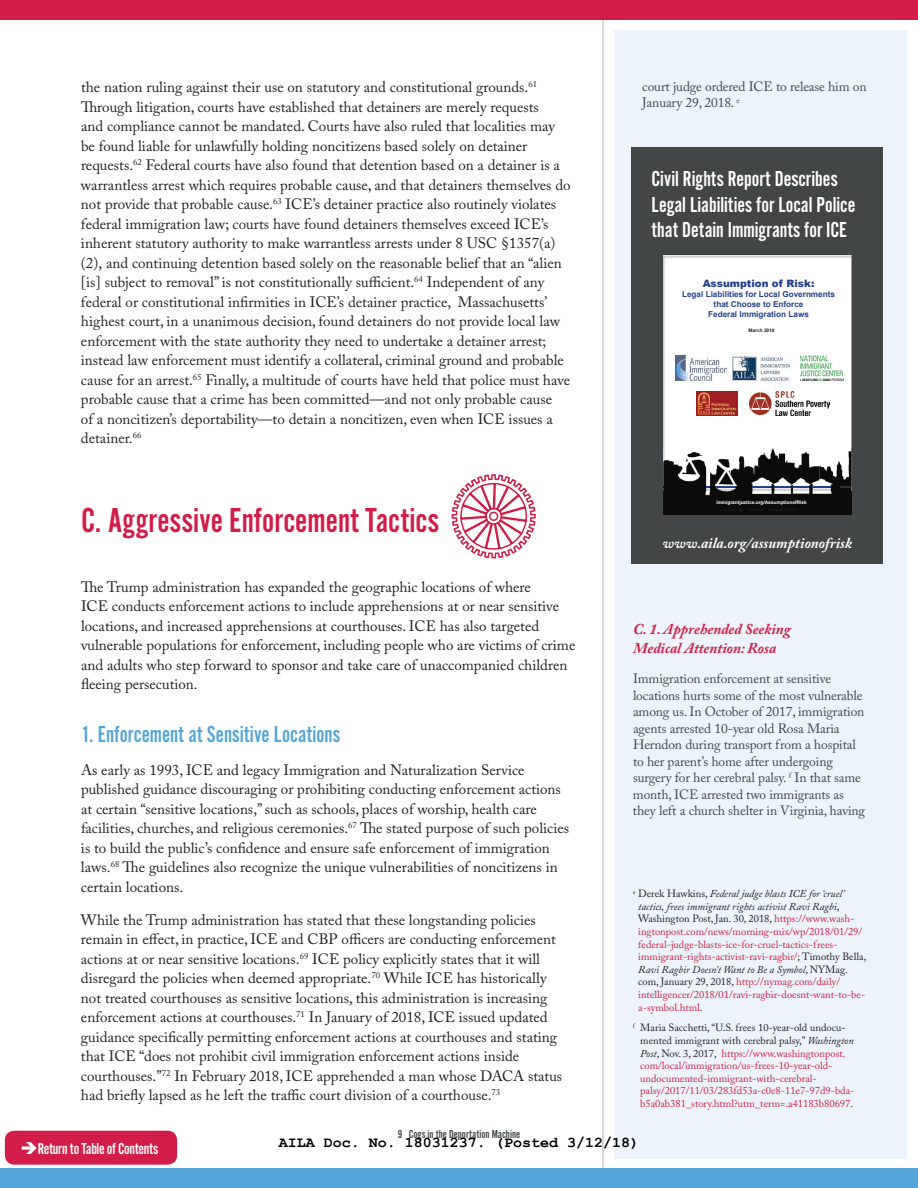
<style>
.page{position:relative;width:918px;height:1188px;background:#fff}
.page>*{position:absolute;margin:0;border:0;box-sizing:border-box;transform-origin:0 0}
.t1{font:36px "Alternate Got No 2 D";letter-spacing:.005em;color:#d31d49}
.t2{font:24px "Alternate Got No 2 D";color:#54a4da}
.t3{font:22.5px/25.5px "Alternate Got No 2 D";color:#fff}
.t4{font:16.5px "Alternate Got No 2 D";letter-spacing:-.02em;color:#fff}
.t5{font:15px/19.5px "Adobe Caslon Pro";color:#231f20}
.t6{font:italic 700 15px/19.5px "Adobe Caslon Pro";color:#d31d49}
.t7{font:700 15px "Courier New";color:#000}
.t8{font:italic 700 15px "Adobe Caslon Pro";color:#fff}
.t9{font:13.5px/16.5px "Adobe Caslon Pro";letter-spacing:-.01em;color:#434646}
.t10{font:12px "Alternate Got No 2 D";color:#434646}
.t11{font:10.5px/12.6px "Adobe Caslon Pro";color:#d31d49}
.t12{font:900 10.2px "Arial";color:#24418e}
.t13{font:700 8.1px/9.8px "Arial";color:#24418e;text-align:center}
.t14{font:700 4.8px "Arial";color:#fff}
.t15{font:700 4.8px "Arial";color:#231f20}
.s1{color:#231f20}
.s2{font-style:italic;color:#231f20}
</style>
<div class="page">
<div style="left:614px;top:30px;width:293px;height:1128px;background:#ecf3fa"></div>
<hr style="left:603px;top:0;width:1px;height:1188px;background:#b3b3b3">
<div style="left:0;top:0;width:918px;height:19px;background:#d31d49"></div>
<div style="left:0;top:1169px;width:918px;height:19px;background:#54a4da"></div>
<div style="left:5px;top:1131px;width:172px;height:34px;background:#d31d49;border-radius:10px"></div>
<svg style="left:451px;top:474px;width:85px;height:85px"></svg>
<div style="left:632px;top:147px;width:251px;height:417px;background:#434646"></div>
<img style="left:663px;top:487px;width:189px;height:28px">
<svg style="left:663px;top:255px;width:189px;height:232px;background:#e4e5e5"></svg>
<svg style="left:851px;top:492px;width:1px;height:23px"></svg>
<img style="left:840px;top:448px;width:12px;height:39px">
<img style="left:673px;top:487px;width:167px;height:1px">
<img style="left:676px;top:356px;width:50px;height:24px">
<img style="left:733px;top:356px;width:57px;height:24px">
<img style="left:800px;top:356px;width:43px;height:24px">
<img style="left:697px;top:391px;width:40px;height:25px">
<img style="left:749px;top:391px;width:80px;height:25px">
<p class="t5" style="left:81px;top:77px;width:491px">the nation ruling against their use on statutory and constitutional grounds.<sup>61<br></sup>Through litigation, courts have established that detainers are merely requests<br>and compliance cannot be mandated. Courts have also ruled that localities may be found liable for unlawfully holding noncitizens based solely on detainer requests.<sup>62</sup> Federal courts have also found that detention based on a detainer is a warrantless arrest which requires probable cause, and that detainers themselves do not provide that probable cause.<sup>63</sup> ICE’s detainer practice also routinely violates federal immigration law; courts have found detainers themselves exceed ICE’s inherent statutory authority to make warrantless arrests under 8 USC §1357(a) (2), and continuing detention based solely on the reasonable belief that an “alien [is] subject to removal” is not constitutionally sufficient.<sup>64</sup> Independent of any federal or constitutional infirmities in ICE’s detainer practice, Massachusetts’ highest court, in a unanimous decision, found detainers do not provide local law enforcement with the state authority they need to undertake a detainer arrest; instead law enforcement must identify a collateral, criminal ground and probable cause for an arrest.<sup>65</sup> Finally, a multitude of courts have held that police must have probable cause that a crime has been committed—and not only probable cause<br>of a noncitizen’s deportability—to detain a noncitizen, even when ICE issues a detainer.<sup>66</sup></p>
<h1 class="t1" style="left:81px;top:501px;width:360px">C. Aggressive Enforcement Tactics</h1>
<p class="t5" style="left:81px;top:577px;width:496px">The Trump administration has expanded the geographic locations of where<br>ICE conducts enforcement actions to include apprehensions at or near sensitive locations, and increased apprehensions at courthouses. ICE has also targeted vulnerable populations for enforcement, including people who are victims of crime and adults who step forward to sponsor and take care of unaccompanied children fleeing persecution.</p>
<h2 class="t2" style="left:81px;top:721px;width:261px">1. Enforcement at Sensitive Locations</h2>
<p class="t5" style="left:81px;top:760px;width:490px">As early as 1993, ICE and legacy Immigration and Naturalization Service published guidance discouraging or prohibiting conducting enforcement actions at certain “sensitive locations,” such as schools, places of worship, health care facilities, churches, and religious ceremonies.<sup>67</sup> The stated purpose of such policies is to build the public’s confidence and ensure safe enforcement of immigration laws.<sup>68</sup> The guidelines also recognize the unique vulnerabilities of noncitizens in certain locations.</p>
<p class="t5" style="left:81px;top:910px;width:483px">While the Trump administration has stated that these longstanding policies remain in effect, in practice, ICE and CBP officers are conducting enforcement actions at or near sensitive locations.<sup>69</sup> ICE policy explicitly states that it will disregard the policies when deemed appropriate.<sup>70</sup> While ICE has historically not treated courthouses as sensitive locations, this administration is increasing enforcement actions at courthouses.<sup>71</sup> In January of 2018, ICE issued updated guidance specifically permitting enforcement actions at courthouses and stating that ICE “does not prohibit civil immigration enforcement actions inside courthouses.”<sup>72</sup> In February 2018, ICE apprehended a man whose DACA status had briefly lapsed as he left the traffic court division of a courthouse.<sup>73</sup></p>
<p class="t9" style="left:642px;top:78px;width:226px">court judge ordered ICE to release him on<br>January 29, 2018. <sup>e</sup></p>
<h3 class="t3" style="left:652px;top:166px;width:205px">Civil Rights Report Describes<br>Legal Liabilities for Local Police that Detain Immigrants for ICE</h3>
<p class="t12" style="left:703px;top:276px;width:113px">Assumption of Risk:</p>
<p class="t13" style="left:682px;top:290px;width:154px">Legal Liabilities for Local Governments that Choose to Enforce<br>Federal Immigration Laws</p>
<p class="t15" style="left:749px;top:327px;width:27px">March 2018</p>
<p class="t14" style="left:716px;top:499px;width:92px">immigrantjustice.org/AssumptionofRisk</p>
<p class="t8" style="left:663px;top:534px;width:191px">www.aila.org/assumptionofrisk</p>
<p class="t6" style="left:633px;top:619px;width:159px">C. 1. Apprehended Seeking<br>Medical Attention: Rosa</p>
<p class="t9" style="left:633px;top:671px;width:234px">Immigration enforcement at sensitive locations hurts some of the most vulnerable among us. In October of 2017, immigration agents arrested 10-year old Rosa Maria Herndon during transport from a hospital to her parent’s home after undergoing surgery for her cerebral palsy. <sup>f</sup> In that same month, ICE arrested two immigrants as they left a church shelter in Virginia, having</p>
<p class="t11" style="left:638px;top:887px;width:230px;text-indent:-5px"><sup>e</sup> <span class="s1">Derek Hawkins,</span> <span class="s2">Federal judge blasts ICE for ‘cruel’ tactics, frees immigrant rights activist Ravi Ragbi</span><span class="s1">, Washington Post, Jan. 30, 2018,</span> https://www.wash&shy;ingtonpost.com/news/morning-mix/wp/2018/01/29/ federal-judge-blasts-ice-for-cruel-tactics-frees&shy;immigrant-rights-activist-ravi-ragbir/<span class="s1">; Timothy Bella, </span><span class="s2">Ravi Ragbir Doesn’t Want to Be a Symbol</span><span class="s1">, NYMag. com, January 29, 2018,</span> http://nymag.com/daily/ intelligencer/2018/01/ravi-ragbir-doesnt-want-to-be&shy;a-symbol.html<span class="s1">.</span></p>
<p class="t11" style="left:640px;top:1021px;width:216px;text-indent:-7px"><sup>f</sup> <span class="s1">Maria Sacchetti, “U.S. frees 10-year-old undocu&shy;mented immigrant with cerebral palsy,”</span> <span class="s2">Washington Post</span><span class="s1">, Nov. 3, 2017,</span> https://www.washingtonpost. com/local/immigration/us-frees-10-year-old&shy;undocumented-immigrant-with-cerebral&shy;palsy/2017/11/03/283fd53a-c0e8-11e7-97d9-bda&shy;b5a0ab381_story.html?utm_term=.a41183b80697<span class="s1">.</span></p>
<p class="t4" style="left:20px;top:1140px;width:139px">➔Return to Table of Contents</p>
<p class="t10" style="left:398px;top:1127px;width:124px">9 Cogs in the Deportation Machine</p>
<p class="t7" style="left:279px;top:1133px;width:362px">AILA Doc. No. 18031237. (Posted 3/12/18)</p>
</div>
